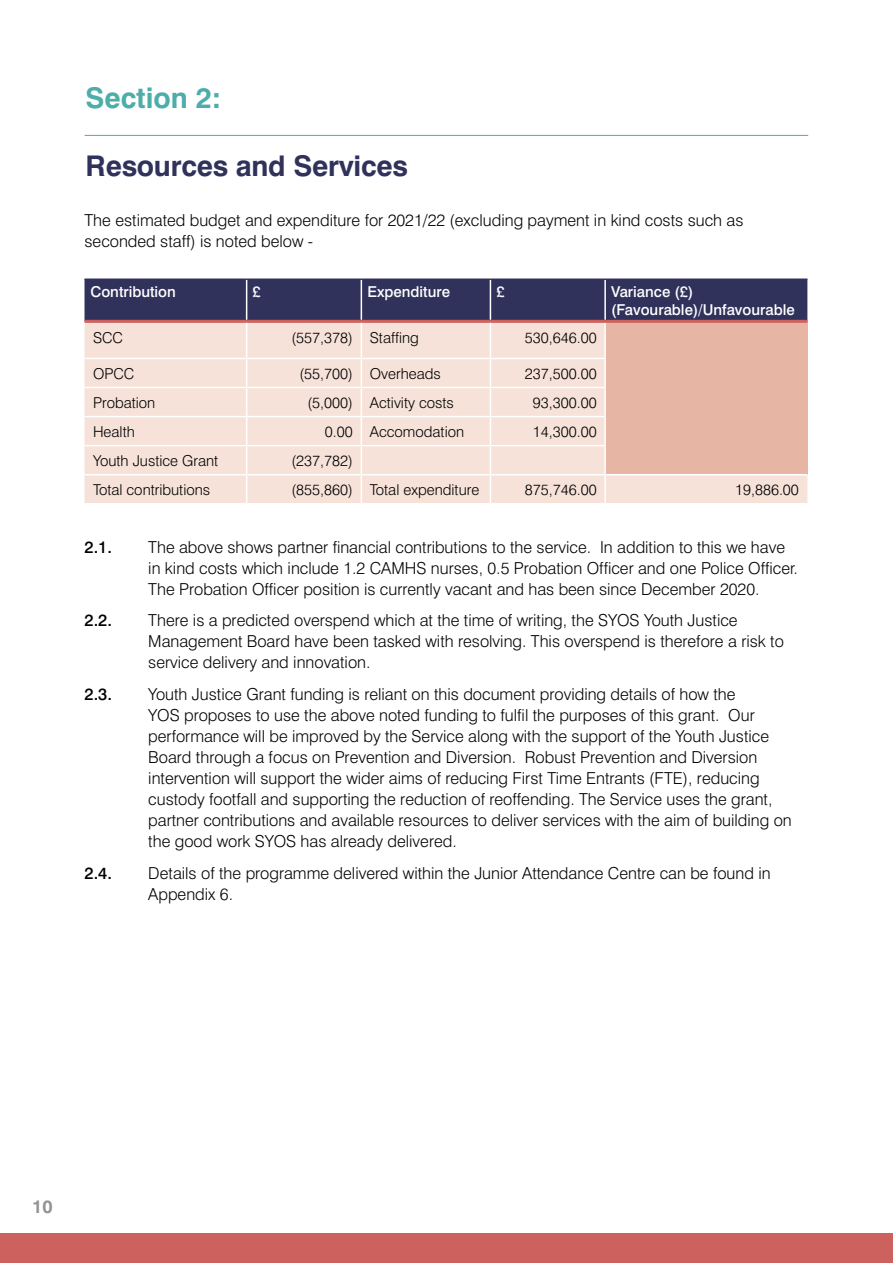
<style>
.page{position:relative;width:893px;height:1263px;background:#fff}
.page>*{position:absolute;margin:0;border:0;box-sizing:border-box;transform-origin:0 0}
.t1{font:700 28.5px "Swiss 721 BT";letter-spacing:-.01em;color:#30325b}
.t2{font:700 28.5px "Swiss 721 BT";color:#4cada9}
.t3{font:700 18px "Swiss 721 BT";color:#939393}
.t4{font:300 16.5px/21px "Swiss 721 BT";color:#000}
.t5{font:500 16.5px "Swiss 721 BT";color:#000}
.t6{font:300 15px "Swiss 721 BT";color:#000}
.t7{font:500 15px/18px "Swiss 721 BT";color:#fff}
</style>
<div class="page">
<div style="left:0;top:1233px;width:893px;height:30px;background:#cd615e"></div>
<hr style="left:85px;top:135px;width:723px;height:1px;background:#4cada9">
<div style="left:85px;top:280px;width:722px;height:40px;background:#30325b"></div>
<div style="left:85px;top:323px;width:722px;height:180px;background:#f6e2d9"></div>
<div style="left:605px;top:321px;width:202px;height:154px;background:#e6b5a4"></div>
<hr style="left:85px;top:278px;width:162px;height:2px;background:#30325b">
<hr style="left:247px;top:278px;width:114px;height:2px;background:#30325b">
<hr style="left:361px;top:278px;width:129px;height:2px;background:#30325b">
<hr style="left:490px;top:278px;width:115px;height:2px;background:#30325b">
<hr style="left:605px;top:278px;width:202px;height:2px;background:#30325b">
<hr style="left:246px;top:323px;width:1px;height:35px;background:#fff">
<hr style="left:361px;top:323px;width:1px;height:35px;background:#fff">
<hr style="left:490px;top:323px;width:1px;height:35px;background:#fff">
<hr style="left:85px;top:358px;width:162px;height:1px;background:#fff">
<hr style="left:247px;top:358px;width:114px;height:1px;background:#fff">
<hr style="left:361px;top:358px;width:129px;height:1px;background:#fff">
<hr style="left:490px;top:358px;width:116px;height:1px;background:#fff">
<hr style="left:85px;top:387px;width:162px;height:1px;background:#fff">
<hr style="left:247px;top:387px;width:114px;height:1px;background:#fff">
<hr style="left:361px;top:387px;width:129px;height:1px;background:#fff">
<hr style="left:490px;top:387px;width:116px;height:1px;background:#fff">
<hr style="left:85px;top:416px;width:162px;height:1px;background:#fff">
<hr style="left:247px;top:416px;width:114px;height:1px;background:#fff">
<hr style="left:361px;top:416px;width:129px;height:1px;background:#fff">
<hr style="left:490px;top:416px;width:116px;height:1px;background:#fff">
<hr style="left:85px;top:445px;width:162px;height:1px;background:#fff">
<hr style="left:247px;top:445px;width:114px;height:1px;background:#fff">
<hr style="left:361px;top:445px;width:129px;height:1px;background:#fff">
<hr style="left:490px;top:445px;width:116px;height:1px;background:#fff">
<hr style="left:85px;top:474px;width:162px;height:1px;background:#fff">
<hr style="left:247px;top:474px;width:114px;height:1px;background:#fff">
<svg style="left:246px;top:359px;width:1px;height:144px"></svg>
<hr style="left:361px;top:474px;width:129px;height:1px;background:#fff">
<svg style="left:361px;top:359px;width:1px;height:144px"></svg>
<hr style="left:490px;top:474px;width:115px;height:1px;background:#fff">
<svg style="left:490px;top:359px;width:1px;height:144px"></svg>
<hr style="left:605px;top:474px;width:202px;height:1px;background:#fff">
<hr style="left:246px;top:280px;width:1px;height:40px;background:#fff">
<hr style="left:361px;top:280px;width:1px;height:40px;background:#fff">
<hr style="left:490px;top:280px;width:1px;height:40px;background:#fff">
<hr style="left:604px;top:280px;width:2px;height:40px;background:#fff">
<hr style="left:604px;top:323px;width:2px;height:35px;background:#fff">
<hr style="left:604px;top:359px;width:2px;height:28px;background:#fff">
<hr style="left:604px;top:388px;width:2px;height:28px;background:#fff">
<hr style="left:604px;top:417px;width:2px;height:28px;background:#fff">
<hr style="left:604px;top:446px;width:2px;height:28px;background:#fff">
<hr style="left:604px;top:475px;width:2px;height:28px;background:#fff">
<hr style="left:85px;top:320px;width:162px;height:3px;background:#cd615e">
<hr style="left:247px;top:320px;width:114px;height:3px;background:#cd615e">
<hr style="left:361px;top:320px;width:129px;height:3px;background:#cd615e">
<hr style="left:490px;top:320px;width:115px;height:3px;background:#cd615e">
<hr style="left:605px;top:320px;width:202px;height:3px;background:#cd615e">
<h1 class="t2" style="left:86px;top:80px;width:137px">Section 2:</h1>
<h1 class="t1" style="left:86px;top:149px;width:324px">Resources and Services</h1>
<p class="t4" style="left:85px;top:209px;width:660px">The estimated budget and expenditure for 2021/22 (excluding payment in kind costs such as seconded staff) is noted below -</p>
<p class="t7" style="left:91px;top:283px;width:87px">Contribution</p>
<p class="t7" style="left:253px;top:283px;width:10px">£</p>
<p class="t7" style="left:367px;top:283px;width:84px">Expenditure</p>
<p class="t7" style="left:496px;top:283px;width:10px">£</p>
<p class="t7" style="left:611px;top:283px;width:185px">Variance (£) (Favourable)/Unfavourable</p>
<p class="t6" style="left:93px;top:328px;width:31px">SCC</p>
<p class="t6" style="left:291px;top:328px;width:129px">(557,378) Staffing</p>
<p class="t6" style="left:525px;top:328px;width:73px">530,646.00</p>
<p class="t6" style="left:93px;top:365px;width:43px">OPCC</p>
<p class="t6" style="left:299px;top:365px;width:143px">(55,700) Overheads</p>
<p class="t6" style="left:525px;top:365px;width:73px">237,500.00</p>
<p class="t6" style="left:93px;top:394px;width:64px">Probation</p>
<p class="t6" style="left:307px;top:394px;width:148px">(5,000) Activity costs</p>
<p class="t6" style="left:533px;top:394px;width:65px">93,300.00</p>
<p class="t6" style="left:93px;top:423px;width:43px">Health</p>
<p class="t6" style="left:325px;top:423px;width:141px">0.00 Accomodation</p>
<p class="t6" style="left:533px;top:423px;width:65px">14,300.00</p>
<p class="t6" style="left:93px;top:452px;width:127px">Youth Justice Grant</p>
<p class="t6" style="left:292px;top:452px;width:63px">(237,782)</p>
<p class="t6" style="left:93px;top:481px;width:119px">Total contributions</p>
<p class="t6" style="left:292px;top:481px;width:189px">(855,860) Total expenditure</p>
<p class="t6" style="left:525px;top:481px;width:73px">875,746.00</p>
<p class="t6" style="left:735px;top:481px;width:65px">19,886.00</p>
<p class="t5" style="left:85px;top:537px;width:29px">2.1.</p>
<p class="t4" style="left:148px;top:536px;width:651px">The above shows partner financial contributions to the service. In addition to this we have in kind costs which include 1.2 CAMHS nurses, 0.5 Probation Officer and one Police Officer.<br>The Probation Officer position is currently vacant and has been since December 2020.</p>
<p class="t5" style="left:85px;top:610px;width:29px">2.2.</p>
<p class="t4" style="left:148px;top:610px;width:637px">There is a predicted overspend which at the time of writing, the SYOS Youth Justice<br>Management Board have been tasked with resolving. This overspend is therefore a risk to service delivery and innovation.</p>
<p class="t5" style="left:85px;top:684px;width:29px">2.3.</p>
<p class="t4" style="left:148px;top:683px;width:645px">Youth Justice Grant funding is reliant on this document providing details of how the<br>YOS proposes to use the above noted funding to fulfil the purposes of this grant. Our performance will be improved by the Service along with the support of the Youth Justice Board through a focus on Prevention and Diversion. Robust Prevention and Diversion intervention will support the wider aims of reducing First Time Entrants (FTE), reducing custody footfall and supporting the reduction of reoffending. The Service uses the grant, partner contributions and available resources to deliver services with the aim of building on the good work SYOS has already delivered.</p>
<p class="t5" style="left:85px;top:863px;width:29px">2.4.</p>
<p class="t4" style="left:148px;top:862px;width:624px">Details of the programme delivered within the Junior Attendance Centre can be found in<br>Appendix 6.</p>
<p class="t3" style="left:32px;top:1195px;width:22px">10</p>
</div>
